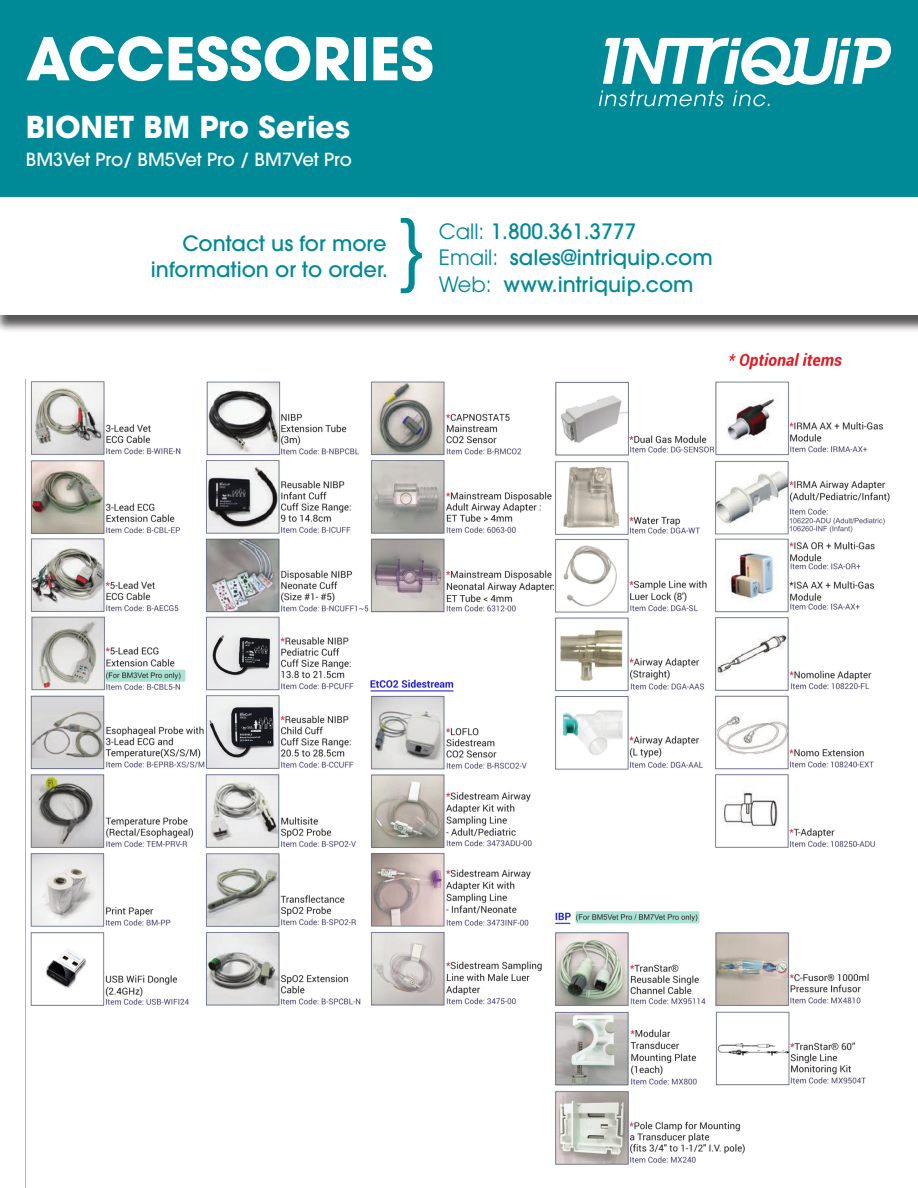
<style>
.page{position:relative;width:918px;height:1188px;background:#fff}
.page>*{position:absolute;margin:0;border:0;box-sizing:border-box;transform-origin:0 0}
.t1{font:81px "ITC Avant Garde Pro";color:#008996}
.t2{font:700 58.5px "ITC Avant Garde Pro";color:#fff}
.t3{font:700 30px "ITC Avant Garde Pro";color:#fff}
.t4{font:500 21px/25.2px "ITC Avant Garde Pro";color:#008996;text-align:right}
.t5{font:500 18px "ITC Avant Garde Pro";color:#fff}
.s1{font-weight:400}
</style>
<div class="page">
<div style="left:0;top:0;width:918px;height:197px;background:#008996"></div>
<img style="left:30px;top:381px;width:860px;height:784px">
<div style="left:0;top:209px;width:918px;height:125px;background:#231f20;opacity:.75"></div>
<div style="left:0;top:207px;width:918px;height:108px;background:#fff"></div>
<img style="left:729px;top:352px;width:113px;height:18px">
<svg style="left:599px;top:37px;width:292px;height:69px"></svg>
<p class="t2" style="left:26px;top:20px;width:409px">ACCESSORIES</p>
<p class="t3" style="left:26px;top:107px;width:326px">BIONET BM Pro Series</p>
<p class="t5" style="left:26px;top:148px;width:328px">BM3Vet Pro/ BM5Vet Pro / BM7Vet Pro</p>
<p class="t4" style="left:151px;top:231px;width:239px">Contact us for more information or to order.</p>
<p class="t1" style="left:399px;top:198px;width:30px">}</p>
<p class="t4" style="left:439px;top:218px;width:199px"><span class="s1">Call:</span> 1.800.361.3777</p>
<p class="t4" style="left:439px;top:245px;width:275px"><span class="s1">Email:</span> sales@intriquip.com</p>
<p class="t4" style="left:439px;top:271px;width:256px"><span class="s1">Web:</span> www.intriquip.com</p>
</div>
